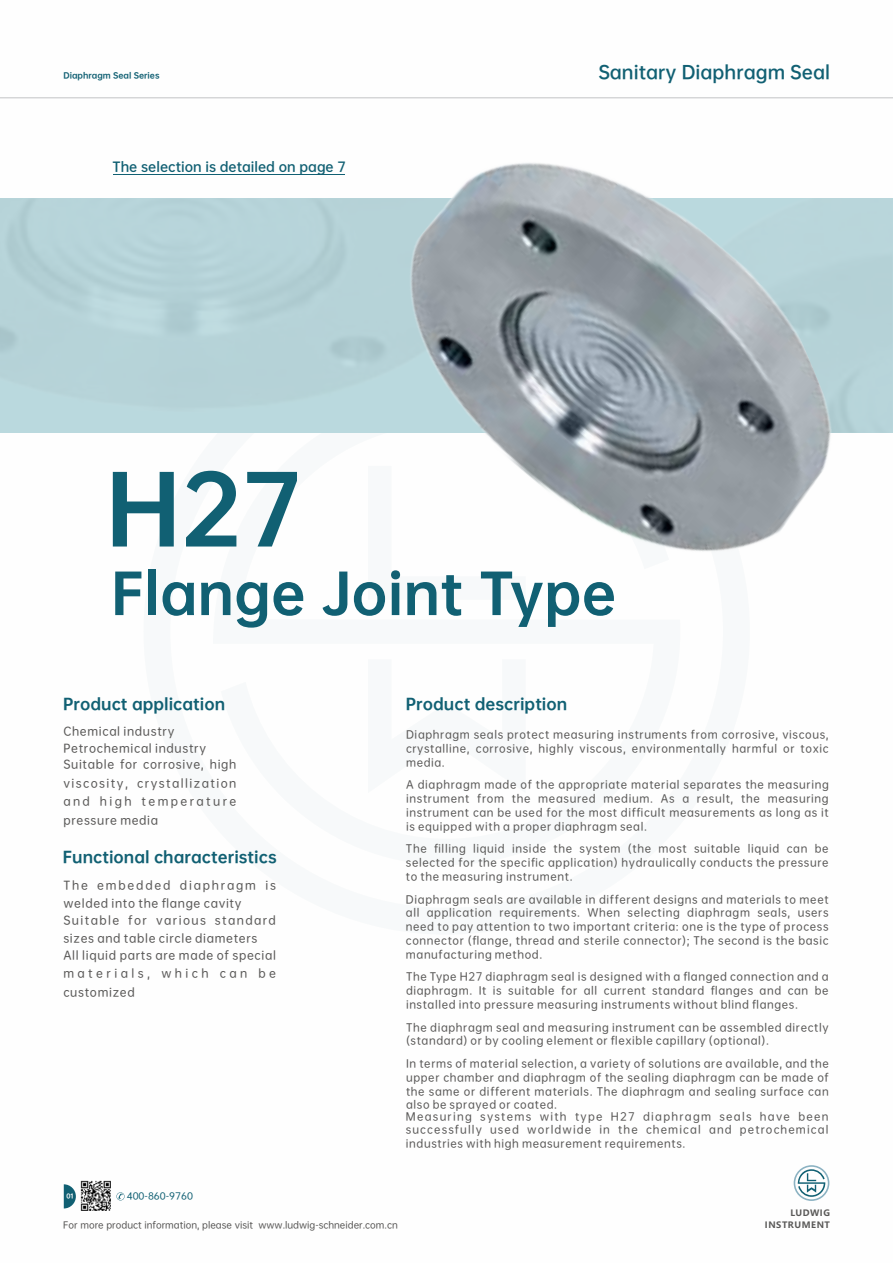
<style>
.page{position:relative;width:893px;height:1263px;background:#fff}
.page>*{position:absolute;margin:0;border:0;box-sizing:border-box;transform-origin:0 0}
.t1{font:90px "OPPO Sans H";color:#116073}
.t2{font:52.5px "OPPO Sans H";color:#116073}
.t3{font:17.55px "OPPO Sans B";color:#116073}
.t4{font:15px "OPPO Sans H";color:#116073}
.t5{font:12.75px "OPPO Sans B";color:#116073}
.t6{font:11.25px/18.8px "OPPO Sans M";letter-spacing:.06em;color:#595857;text-align:justify}
.t7{font:11.25px/18.8px "OPPO Sans M";letter-spacing:.11em;color:#595857}
.t8{font:10.5px/13.8px "OPPO Sans M";letter-spacing:.06em;color:#595857;text-align:justify}
.t9{font:9px "OPPO Sans M";color:#595857}
.t10{font:9px "OPPO Sans M";color:#116073;scale:1.04 1}
.t11{font:700 8.7px/11.4px "Microsoft Ya Hei";letter-spacing:.06em;color:#595857;text-align:right}
.t12{font:7.8px "OPPO Sans H";color:#116073}
.t13{font:6px "OPPO Sans H";color:#fff}
</style>
<div class="page">
<div style="left:0;top:198px;width:893px;height:235px;background:#bad9de"></div>
<hr style="left:0;top:97px;width:893px;height:1px;background:#c9cacb">
<hr style="left:113px;top:174px;width:232px;height:1px;background:#116073">
<img style="left:404px;top:163px;width:435px;height:389px">
<svg style="left:64px;top:1184px;width:12px;height:24px"></svg>
<img style="left:81px;top:1181px;width:30px;height:30px">
<svg style="left:116px;top:1192px;width:9px;height:8px"></svg>
<svg style="left:794px;top:1165px;width:35px;height:36px"></svg>
<p class="t12" style="left:63px;top:71px;width:98px">Diaphragm Seal Series</p>
<h3 class="t3" style="left:598px;top:63px;width:233px">Sanitary Diaphragm Seal</h3>
<p class="t5" style="left:113px;top:160px;width:235px">The selection is detailed on page 7</p>
<h1 class="t1" style="left:106px;top:463px;width:198px">H27</h1>
<h2 class="t2" style="left:111px;top:566px;width:507px">Flange Joint Type</h2>
<h3 class="t4" style="left:63px;top:696px;width:164px">Product application</h3>
<p class="t6" style="left:63px;top:738px;width:144px">Petrochemical industry</p>
<p class="t6" style="left:63px;top:722px;width:113px">Chemical industry</p>
<p class="t6" style="left:63px;top:755px;width:174px">Suitable for corrosive, high viscosity, crystallization and high temperature pressure media</p>
<h3 class="t4" style="left:63px;top:849px;width:215px">Functional characteristics</h3>
<p class="t7" style="left:63px;top:875px;width:214px">The embedded diaphragm is welded into the flange cavity</p>
<p class="t6" style="left:63px;top:945px;width:214px">All liquid parts are made of special materials, which can be customized</p>
<p class="t6" style="left:63px;top:910px;width:214px">Suitable for various standard sizes and table circle diameters</p>
<h3 class="t4" style="left:406px;top:696px;width:163px">Product description</h3>
<p class="t8" style="left:406px;top:728px;width:424px">Diaphragm seals protect measuring instruments from corrosive, viscous, crystalline, corrosive, highly viscous, environmentally harmful or toxic media.</p>
<p class="t8" style="left:406px;top:778px;width:424px">A diaphragm made of the appropriate material separates the measuring instrument from the measured medium. As a result, the measuring instrument can be used for the most difficult measurements as long as it is equipped with a proper diaphragm seal.</p>
<p class="t8" style="left:406px;top:842px;width:424px">The filling liquid inside the system (the most suitable liquid can be selected for the specific application) hydraulically conducts the pressure to the measuring instrument.</p>
<p class="t8" style="left:406px;top:892px;width:424px">Diaphragm seals are available in different designs and materials to meet all application requirements. When selecting diaphragm seals, users need to pay attention to two important criteria: one is the type of process connector (flange, thread and sterile connector); The second is the basic manufacturing method.</p>
<p class="t8" style="left:406px;top:970px;width:424px">The Type H27 diaphragm seal is designed with a flanged connection and a diaphragm. It is suitable for all current standard flanges and can be installed into pressure measuring instruments without blind flanges.</p>
<p class="t8" style="left:406px;top:1020px;width:424px">The diaphragm seal and measuring instrument can be assembled directly (standard) or by cooling element or flexible capillary (optional).</p>
<p class="t8" style="left:406px;top:1056px;width:424px">In terms of material selection, a variety of solutions are available, and the upper chamber and diaphragm of the sealing diaphragm can be made of the same or different materials. The diaphragm and sealing surface can also be sprayed or coated.</p>
<p class="t8" style="left:406px;top:1109px;width:424px">Measuring systems with type H27 diaphragm seals have been successfully used worldwide in the chemical and petrochemical industries with high measurement requirements.</p>
<p class="t10" style="left:127px;top:1192px;width:65px">400-860-9760</p>
<p class="t13" style="left:67px;top:1193px;width:9px">01</p>
<p class="t9" style="left:63px;top:1220px;width:336px">For more product information, please visit www.ludwig-schneider.com.cn</p>
<p class="t11" style="left:765px;top:1208px;width:67px">LUDWIG<br>INSTRUMENT</p>
</div>
